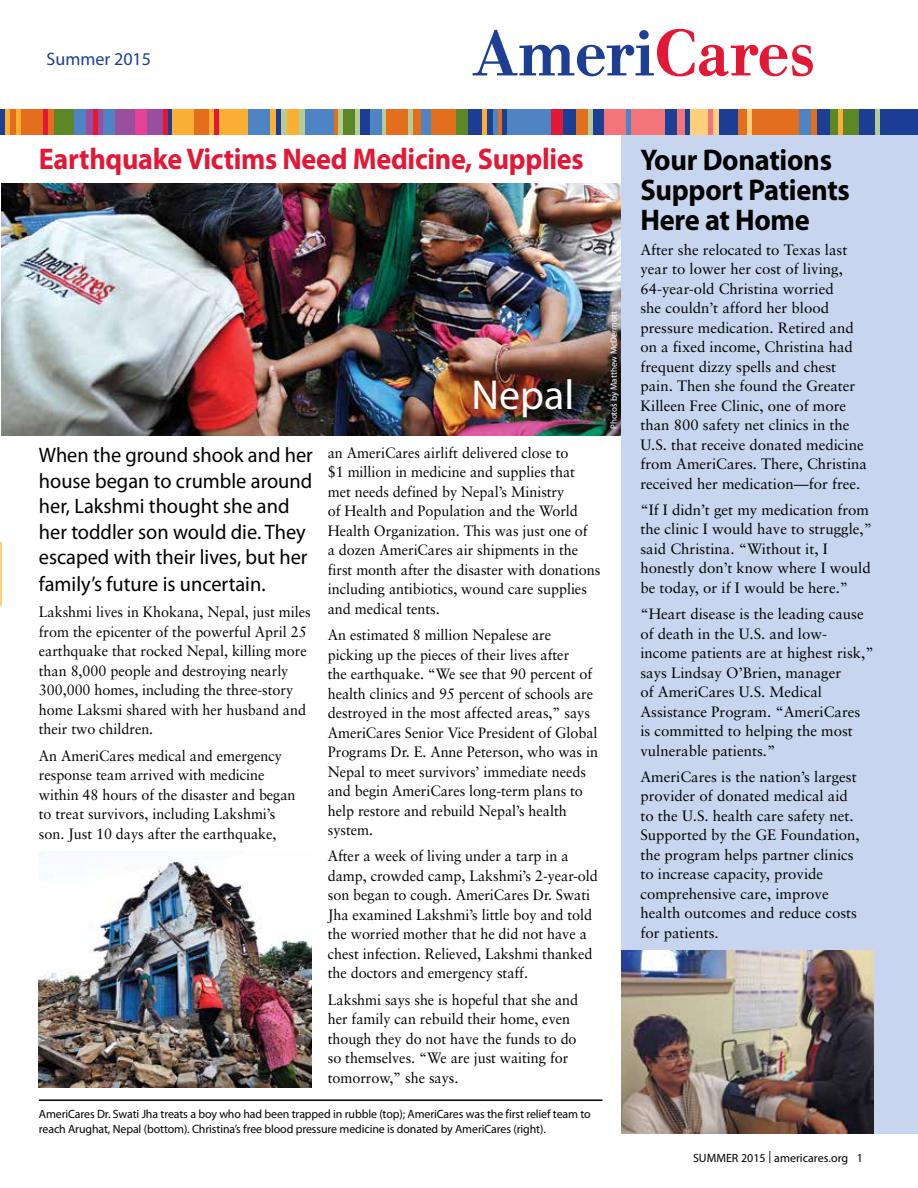
<style>
.page{position:relative;width:918px;height:1188px;background:#fff}
.page>*{position:absolute;margin:0;border:0;box-sizing:border-box;transform-origin:0 0}
.t1{font:42px "Myriad Pro";color:#fff}
.t2{font:700 30px "Myriad Pro";letter-spacing:-.01em;color:#e31837;scale:.94 1}
.t3{font:700 30px/30px "Myriad Pro";letter-spacing:-.01em;color:#000;scale:.95 1}
.t4{font:21px/25.8px "Myriad Pro";color:#000}
.t5{font:18px "Myriad Pro";color:#1c3e94}
.t6{font:15px/19.5px "Sabon";letter-spacing:-.005em;color:#000;scale:.96 1}
.t7{font:15px/19.5px "Sabon";letter-spacing:-.005em;color:#000}
.t8{font:12px/15px "Myriad Pro";letter-spacing:-.01em;color:#000}
.t9{font:9px "Myriad Pro";color:#fff}
</style>
<div class="page">
<img style="left:1px;top:184px;width:620px;height:251px">
<hr style="left:0;top:542px;width:1px;height:64px;background:#ffd07b">
<div style="left:621px;top:128px;width:297px;height:1006px;background:#c7d6ee"></div>
<svg style="left:473px;top:29px;width:340px;height:48px"></svg>
<div style="left:0;top:109px;width:918px;height:26px;background:#1c3e94"></div>
<div style="left:10px;top:109px;width:45px;height:26px;background:#e36f1e"></div>
<div style="left:54px;top:109px;width:22px;height:26px;background:#5c8727"></div>
<div style="left:43px;top:109px;width:5px;height:26px;background:#e31837"></div>
<div style="left:84px;top:109px;width:80px;height:26px;background:#9a4e9e"></div>
<div style="left:604px;top:109px;width:80px;height:26px;background:#f37579"></div>
<div style="left:281px;top:109px;width:79px;height:26px;background:#b4cc95"></div>
<div style="left:197px;top:109px;width:79px;height:26px;background:#fbaf34"></div>
<div style="left:738px;top:109px;width:78px;height:26px;background:#e36f1e"></div>
<div style="left:385px;top:109px;width:79px;height:26px;background:#e36f1e"></div>
<div style="left:248px;top:109px;width:22px;height:26px;background:#4f84c4"></div>
<div style="left:93px;top:109px;width:5px;height:26px;background:#e31837"></div>
<div style="left:333px;top:109px;width:5px;height:26px;background:#e36f1e"></div>
<div style="left:497px;top:109px;width:5px;height:26px;background:#e36f1e"></div>
<div style="left:507px;top:109px;width:45px;height:26px;background:#4f84c4"></div>
<div style="left:381px;top:109px;width:5px;height:26px;background:#b4cc95"></div>
<hr style="left:408px;top:109px;width:4px;height:26px;background:#b4cc95">
<hr style="left:588px;top:109px;width:4px;height:26px;background:#b4cc95">
<div style="left:626px;top:109px;width:5px;height:26px;background:#4f84c4"></div>
<div style="left:747px;top:109px;width:5px;height:26px;background:#ffd07b"></div>
<hr style="left:493px;top:109px;width:4px;height:26px;background:#4f84c4">
<div style="left:421px;top:109px;width:10px;height:26px;background:#4f84c4"></div>
<div style="left:482px;top:109px;width:5px;height:26px;background:#fbaf34"></div>
<div style="left:214px;top:109px;width:5px;height:26px;background:#e31837"></div>
<hr style="left:164px;top:109px;width:4px;height:26px;background:#e31837">
<div style="left:16px;top:109px;width:5px;height:26px;background:#fbaf34"></div>
<div style="left:5px;top:109px;width:5px;height:26px;background:#fbaf34"></div>
<div style="left:136px;top:109px;width:11px;height:26px;background:#e64097"></div>
<div style="left:104px;top:109px;width:11px;height:26px;background:#4f84c4"></div>
<div style="left:75px;top:109px;width:11px;height:26px;background:#4f84c4"></div>
<div style="left:305px;top:109px;width:28px;height:26px;background:#4f84c4"></div>
<div style="left:830px;top:109px;width:29px;height:26px;background:#5c8727"></div>
<div style="left:690px;top:109px;width:29px;height:26px;background:#ffd07b"></div>
<div style="left:343px;top:109px;width:11px;height:26px;background:#5c8727"></div>
<div style="left:370px;top:109px;width:11px;height:26px;background:#4f84c4"></div>
<div style="left:552px;top:109px;width:11px;height:26px;background:#e31837"></div>
<div style="left:456px;top:109px;width:11px;height:26px;background:#5c8727"></div>
<div style="left:666px;top:109px;width:11px;height:26px;background:#1c3e94"></div>
<div style="left:187px;top:109px;width:22px;height:26px;background:#e36f1e"></div>
<div style="left:172px;top:109px;width:22px;height:26px;background:#fbaf34"></div>
<div style="left:288px;top:109px;width:11px;height:26px;background:#fbaf34"></div>
<div style="left:577px;top:109px;width:11px;height:26px;background:#e36f1e"></div>
<div style="left:799px;top:109px;width:11px;height:26px;background:#4f84c4"></div>
<hr style="left:838px;top:109px;width:4px;height:26px;background:#fbaf34">
<div style="left:875px;top:109px;width:5px;height:26px;background:#b4cc95"></div>
<hr style="left:709px;top:109px;width:4px;height:26px;background:#f37579">
<hr style="left:39px;top:1099px;width:563px;height:2px;background:#000">
<img style="left:39px;top:851px;width:272px;height:236px">
<img style="left:621px;top:951px;width:253px;height:183px">
<p class="t5" style="left:47px;top:48px;width:106px">Summer 2015</p>
<h2 class="t2" style="left:39px;top:139px;width:581px">Earthquake Victims Need Medicine, Supplies</h2>
<h3 class="t4" style="left:39px;top:442px;width:276px">When the ground shook and her house began to crumble around her, Lakshmi thought she and her toddler son would die. They escaped with their lives, but her family’s future is uncertain.</h3>
<p class="t6" style="left:39px;top:602px;width:285px">Lakshmi lives in Khokana, Nepal, just miles from the epicenter of the powerful April 25 earthquake that rocked Nepal, killing more than 8,000 people and destroying nearly 300,000 homes, including the three-story home Laksmi shared with her husband and their two children.</p>
<p class="t6" style="left:39px;top:746px;width:269px">An AmeriCares medical and emergency response team arrived with medicine within 48 hours of the disaster and began to treat survivors, including Lakshmi’s son. Just 10 days after the earthquake,</p>
<h1 class="t1" style="left:472px;top:369px;width:104px">Nepal</h1>
<p class="t6" style="left:328px;top:443px;width:285px">an AmeriCares airlift delivered close to<br>$1 million in medicine and supplies that met needs defined by Nepal’s Ministry<br>of Health and Population and the World Health Organization. This was just one of<br>a dozen AmeriCares air shipments in the first month after the disaster with donations including antibiotics, wound care supplies and medical tents.</p>
<p class="t6" style="left:328px;top:625px;width:283px">An estimated 8 million Nepalese are picking up the pieces of their lives after<br>the earthquake. “We see that 90 percent of health clinics and 95 percent of schools are destroyed in the most affected areas,” says AmeriCares Senior Vice President of Global Programs Dr. E. Anne Peterson, who was in Nepal to meet survivors’ immediate needs and begin AmeriCares long-term plans to help restore and rebuild Nepal’s health system.</p>
<p class="t6" style="left:328px;top:846px;width:283px">After a week of living under a tarp in a damp, crowded camp, Lakshmi’s 2-year-old son began to cough. AmeriCares Dr. Swati Jha examined Lakshmi’s little boy and told the worried mother that he did not have a chest infection. Relieved, Lakshmi thanked the doctors and emergency staff.</p>
<p class="t6" style="left:328px;top:990px;width:262px">Lakshmi says she is hopeful that she and her family can rebuild their home, even though they do not have the funds to do so themselves. “We are just waiting for tomorrow,” she says.</p>
<p class="t8" style="left:39px;top:1106px;width:553px">AmeriCares Dr. Swati Jha treats a boy who had been trapped in rubble (top); AmeriCares was the first relief team to reach Arughat, Nepal (bottom). Christina’s free blood pressure medicine is donated by AmeriCares (right).</p>
<p class="t9" style="left:608px;top:429px;width:120px;rotate:-90deg">Photos by Matthew McDermott</p>
<h2 class="t3" style="left:640px;top:144px;width:222px">Your Donations<br>Support Patients<br>Here at Home</h2>
<p class="t7" style="left:640px;top:239px;width:228px">After she relocated to Texas last year to lower her cost of living,<br>64-year-old Christina worried<br>she couldn’t afford her blood pressure medication. Retired and on a fixed income, Christina had frequent dizzy spells and chest pain. Then she found the Greater<br>Killeen Free Clinic, one of more than 800 safety net clinics in the<br>U.S. that receive donated medicine from AmeriCares. There, Christina received her medication—for free.</p>
<p class="t7" style="left:640px;top:500px;width:233px">“If I didn’t get my medication from the clinic I would have to struggle,” said Christina. “Without it, I honestly don’t know where I would be today, or if I would be here.”</p>
<p class="t7" style="left:640px;top:604px;width:235px">“Heart disease is the leading cause of death in the U.S. and low&shy;income patients are at highest risk,” says Lindsay O’Brien, manager<br>of AmeriCares U.S. Medical<br>Assistance Program. “AmeriCares is committed to helping the most vulnerable patients.”</p>
<p class="t7" style="left:640px;top:767px;width:221px">AmeriCares is the nation’s largest provider of donated medical aid to the U.S. health care safety net.<br>Supported by the GE Foundation, the program helps partner clinics to increase capacity, provide comprehensive care, improve health outcomes and reduce costs for patients.</p>
<p class="t8" style="left:693px;top:1150px;width:171px">SUMMER 2015 | americares.org 1</p>
</div>
